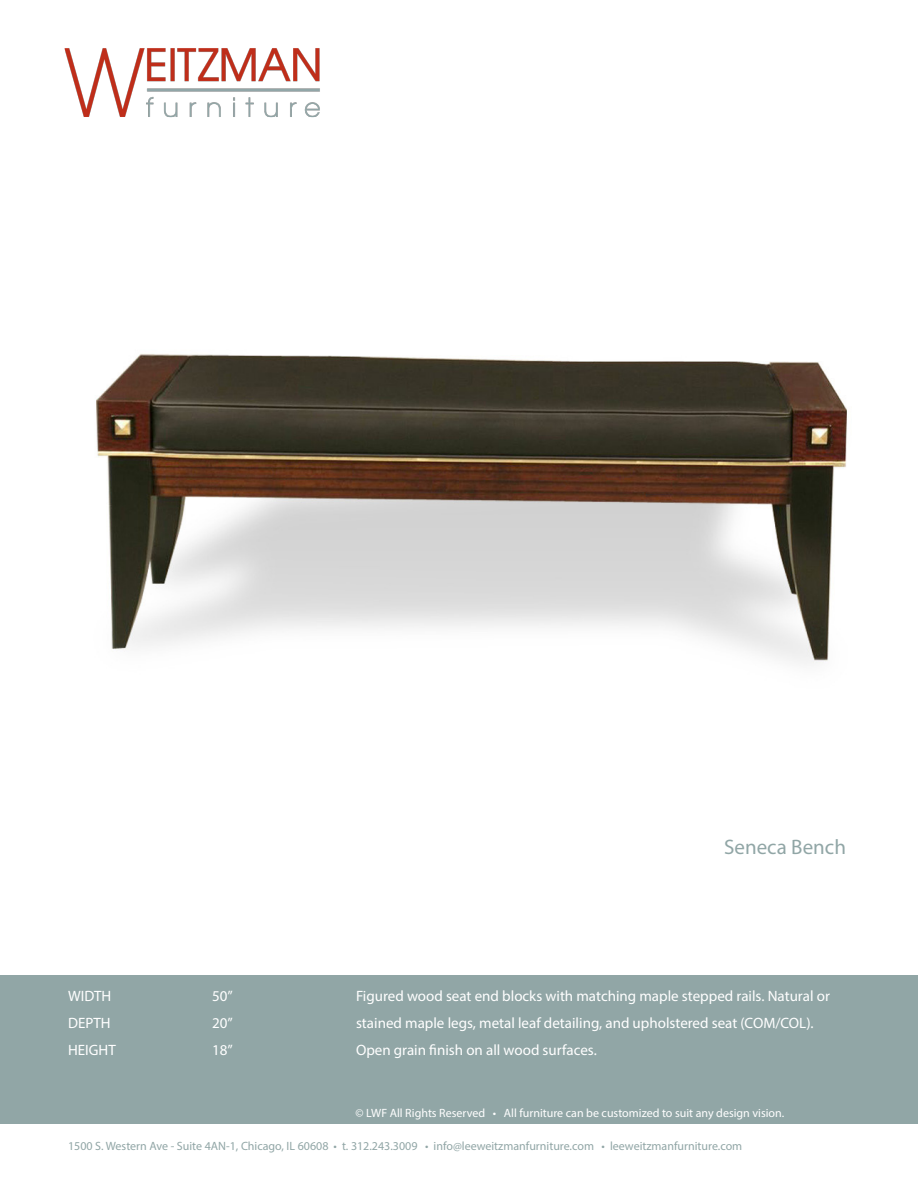
<style>
.page{position:relative;width:918px;height:1188px;background:#fff}
.page>*{position:absolute;margin:0;border:0;box-sizing:border-box;transform-origin:0 0}
.t1{font:21px "Myriad Pro";color:#91a6a6}
.t2{font:15px/27px "Myriad Pro";color:#fff}
.t3{font:12px "Myriad Pro";color:#91a6a6}
.t4{font:12px "Myriad Pro";color:#fff}
</style>
<div class="page">
<div style="left:0;top:976px;width:918px;height:148px;background:#91a6a6"></div>
<img style="left:64px;top:48px;width:256px;height:70px">
<img style="left:96px;top:354px;width:751px;height:310px">
<p class="t2" style="left:68px;top:982px;width:49px">WIDTH<br>DEPTH<br>HEIGHT</p>
<h1 class="t1" style="left:724px;top:834px;width:123px">Seneca Bench</h1>
<p class="t2" style="left:212px;top:982px;width:22px;text-align:justify">50” 20” 18”</p>
<p class="t2" style="left:356px;top:982px;width:475px">Figured wood seat end blocks with matching maple stepped rails. Natural or stained maple legs, metal leaf detailing, and upholstered seat (COM/COL).<br>Open grain finish on all wood surfaces.</p>
<p class="t4" style="left:356px;top:1105px;width:430px">© LWF All Rights Reserved • All furniture can be customized to suit any design vision.</p>
<p class="t3" style="left:68px;top:1139px;width:676px">1500 S. Western Ave - Suite 4AN-1, Chicago, IL 60608 • t. 312.243.3009 • info@leeweitzmanfurniture.com • leeweitzmanfurniture.com</p>
</div>
